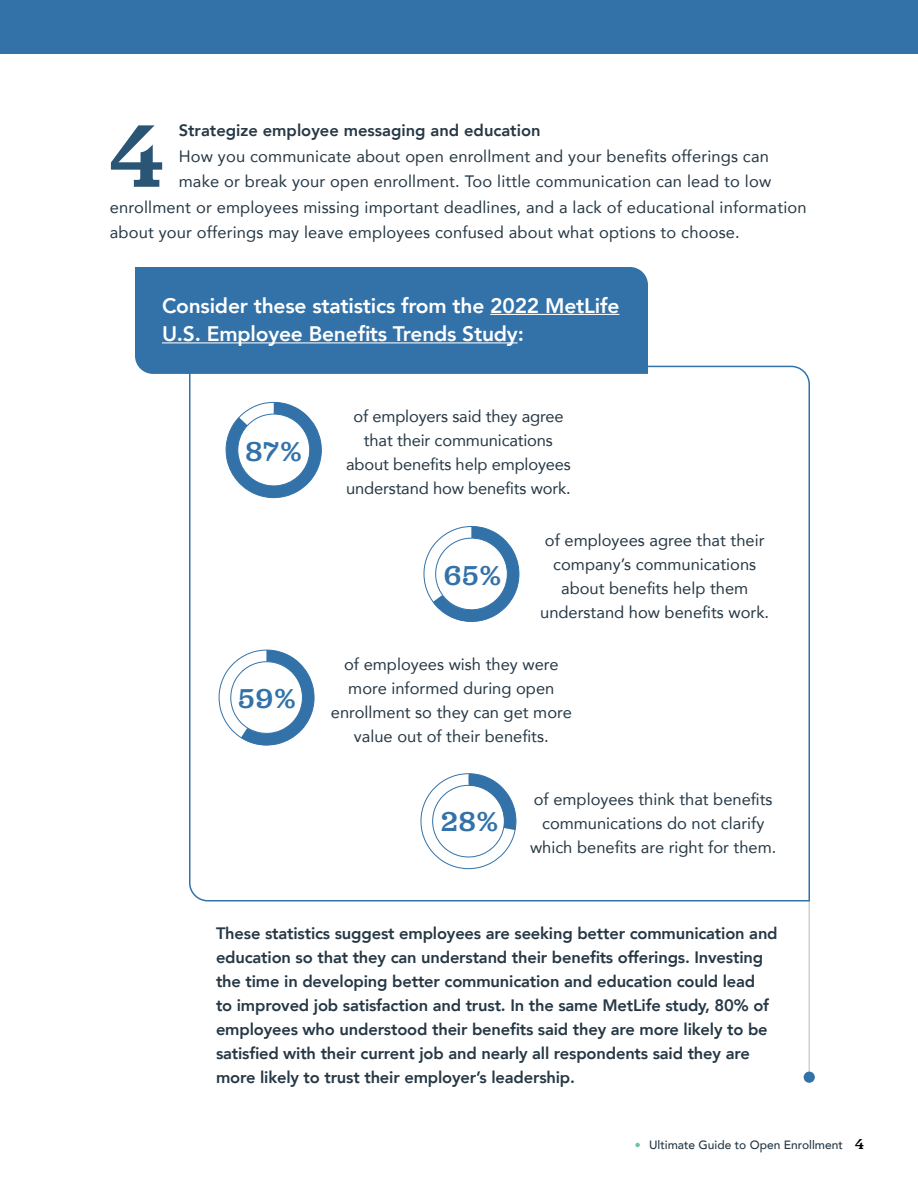
<style>
.page{position:relative;width:918px;height:1188px;background:#fff}
.page>*{position:absolute;margin:0;border:0;box-sizing:border-box;transform-origin:0 0}
.t1{font:500 92.4px "Jubilat";color:#2b5574}
.t2{font:500 28.5px "Jubilat";letter-spacing:.055em;color:#3272a9}
.t3{font:800 21px/28.5px "Avenir";letter-spacing:-.01em;color:#fff}
.t4{font:16.5px/24px "Avenir";color:#263845;text-align:center}
.t5{font:800 16.5px/24px "Avenir";letter-spacing:-.01em;color:#263845}
.t6{font:500 12px "Avenir";color:#263845}
.s1{font-family:"Jubilat";font-size:15px;color:#000}
</style>
<div class="page">
<svg style="left:635px;top:1143px;width:5px;height:4px"></svg>
<hr style="left:808px;top:844px;width:2px;height:237px;background:#d1d1d4">
<svg style="left:189px;top:365px;width:621px;height:537px"></svg>
<div style="left:0;top:0;width:918px;height:54px;background:#3272a9"></div>
<div style="left:135px;top:267px;width:513px;height:107px;background:#3272a9"></div>
<hr style="left:490px;top:314px;width:129px;height:1px;background:#fff">
<hr style="left:162px;top:342px;width:356px;height:1px;background:#fff">
<div style="left:804px;top:1072px;width:11px;height:11px;background:#3272a9;border-radius:50%"></div>
<svg style="left:218px;top:649px;width:97px;height:116px"></svg>
<svg style="left:420px;top:773px;width:97px;height:116px"></svg>
<svg style="left:225px;top:402px;width:97px;height:116px"></svg>
<svg style="left:423px;top:526px;width:97px;height:116px"></svg>
<p class="t5" style="left:179px;top:118px;width:363px">Strategize employee messaging and education</p>
<p class="t4" style="left:179px;top:143px;width:592px">How you communicate about open enrollment and your benefits offerings can</p>
<p class="t4" style="left:179px;top:169px;width:594px">make or break your open enrollment. Too little communication can lead to low</p>
<p class="t4" style="left:110px;top:194px;width:698px">enrollment or employees missing important deadlines, and a lack of educational information</p>
<p class="t4" style="left:110px;top:220px;width:632px">about your offerings may leave employees confused about what options to choose.</p>
<h1 class="t1" style="left:110px;top:96px;width:56px">4</h1>
<p class="t3" style="left:162px;top:291px;width:459px">Consider these statistics from the 2022 MetLife<br>U.S. Employee Benefits Trends Study:</p>
<h2 class="t2" style="left:246px;top:433px;width:57px">87%</h2>
<h2 class="t2" style="left:239px;top:680px;width:58px">59%</h2>
<p class="t4" style="left:346px;top:404px;width:226px">of employers said they agree that their communications about benefits help employees understand how benefits work.</p>
<p class="t4" style="left:540px;top:528px;width:231px">of employees agree that their company’s communications about benefits help them understand how benefits work.</p>
<h2 class="t2" style="left:444px;top:557px;width:58px">65%</h2>
<p class="t4" style="left:331px;top:652px;width:242px">of employees wish they were more informed during open enrollment so they can get more value out of their benefits.</p>
<h2 class="t2" style="left:441px;top:803px;width:58px">28%</h2>
<p class="t4" style="left:530px;top:787px;width:248px">of employees think that benefits communications do not clarify which benefits are right for them.</p>
<p class="t5" style="left:216px;top:921px;width:563px">These statistics suggest employees are seeking better communication and education so that they can understand their benefits offerings. Investing the time in developing better communication and education could lead<br>to improved job satisfaction and trust. In the same MetLife study, 80% of employees who understood their benefits said they are more likely to be satisfied with their current job and nearly all respondents said they are more likely to trust their employer’s leadership.</p>
<p class="t6" style="left:649px;top:1134px;width:216px">Ultimate Guide to Open Enrollment <span class="s1">4</span></p>
</div>
